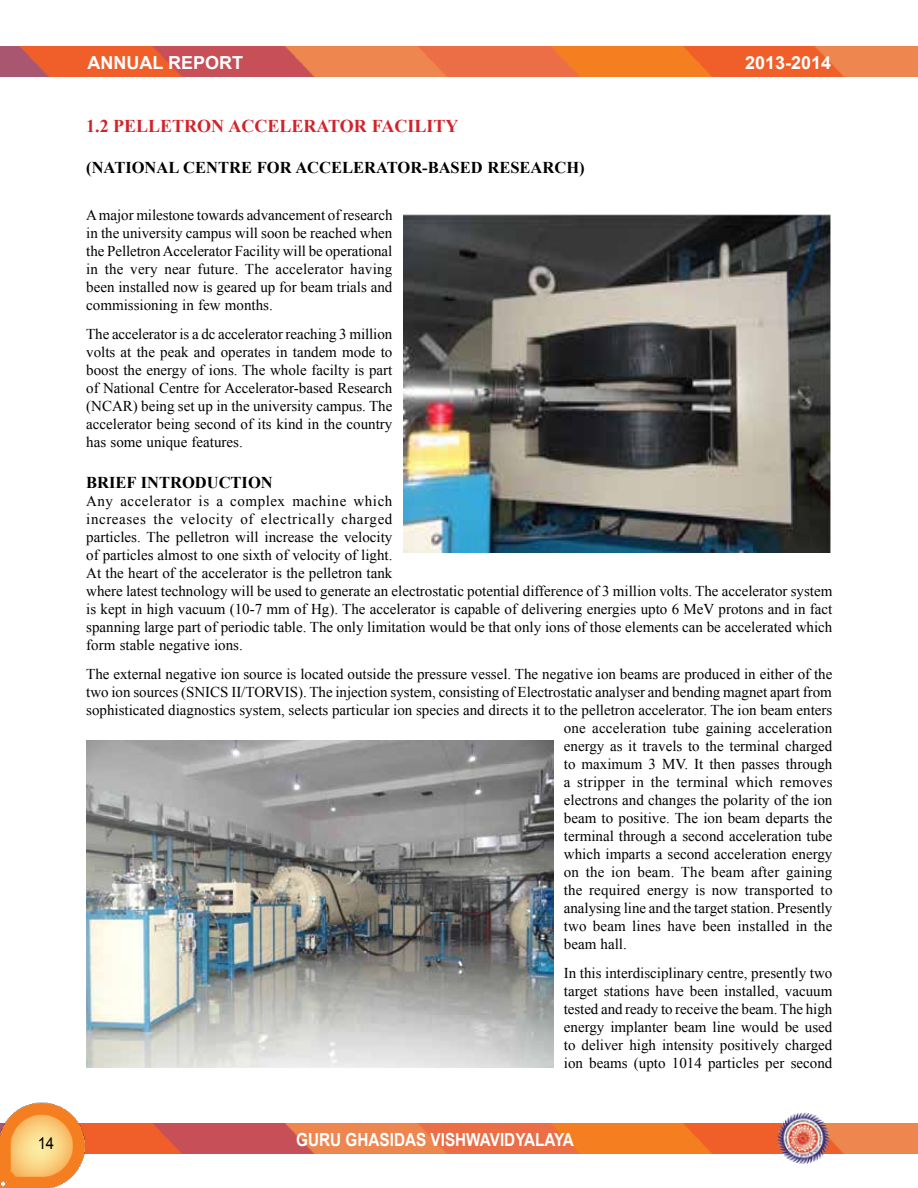
<style>
.page{position:relative;width:918px;height:1188px;background:#fff}
.page>*{position:absolute;margin:0;border:0;box-sizing:border-box;transform-origin:0 0}
.t1{font:700 18px "Times New Roman";color:#d2232a}
.t2{font:700 18px "Arial";color:#fff;scale:.85 1}
.t3{font:700 18px "Arial";color:#fff}
.t4{font:700 16.5px "Times New Roman";color:#000}
.t5{font:16.5px "Arial";color:#000;scale:.9 1}
.t6{font:15px/18px "Times New Roman";color:#000;text-align:justify}
.t7{font:15px "Times New Roman";letter-spacing:.02em;color:#000}
</style>
<div class="page">
<img style="left:86px;top:1123px;width:832px;height:30px">
<img style="left:0;top:1102px;width:86px;height:86px">
<img style="left:0;top:46px;width:918px;height:30px">
<img style="left:776px;top:1112px;width:55px;height:51px">
<img style="left:86px;top:741px;width:467px;height:327px">
<img style="left:403px;top:214px;width:428px;height:338px">
<p class="t3" style="left:88px;top:50px;width:157px">ANNUAL REPORT</p>
<p class="t3" style="left:745px;top:50px;width:88px">2013-2014</p>
<p class="t1" style="left:86px;top:113px;width:374px">1.2 PELLETRON ACCELERATOR FACILITY</p>
<p class="t4" style="left:86px;top:156px;width:500px">(NATIONAL CENTRE FOR ACCELERATOR-BASED RESEARCH)</p>
<p class="t6" style="left:86px;top:206px;width:308px">A major milestone towards advancement of research in the university campus will soon be reached when the Pelletron Accelerator Facility will be operational in the very near future. The accelerator having been installed now is geared up for beam trials and commissioning in few months.</p>
<p class="t6" style="left:86px;top:325px;width:308px">The accelerator is a dc accelerator reaching 3 million volts at the peak and operates in tandem mode to boost the energy of ions. The whole facilty is part of National Centre for Accelerator-based Research (NCAR) being set up in the university campus. The accelerator being second of its kind in the country has some unique features.</p>
<p class="t4" style="left:86px;top:471px;width:109px">BRIEF INTRODUCTION</p>
<p class="t6" style="left:86px;top:492px;width:748px;text-align:left">Any accelerator is a complex machine which<br>increases the velocity of electrically charged<br>particles. The pelletron will increase the velocity<br>of particles almost to one sixth of velocity of light.<br>At the heart of the accelerator is the pelletron tank<br>where latest technology will be used to generate an electrostatic potential difference of 3 million volts. The accelerator system is kept in high vacuum (10-7 mm of Hg). The accelerator is capable of delivering energies upto 6 MeV protons and in fact spanning large part of periodic table. The only limitation would be that only ions of those elements can be accelerated which form stable negative ions.</p>
<p class="t6" style="left:86px;top:665px;width:748px">The external negative ion source is located outside the pressure vessel. The negative ion beams are produced in either of the</p>
<p class="t6" style="left:86px;top:683px;width:747px">two ion sources (SNICS II/TORVIS). The injection system, consisting of Electrostatic analyser and bending magnet apart from</p>
<p class="t6" style="left:86px;top:701px;width:748px">sophisticated diagnostics system, selects particular ion species and directs it to the pelletron accelerator. The ion beam enters</p>
<p class="t6" style="left:564px;top:719px;width:270px">one acceleration tube gaining acceleration</p>
<p class="t6" style="left:564px;top:737px;width:270px">energy as it travels to the terminal charged</p>
<p class="t6" style="left:564px;top:755px;width:270px">to maximum 3 MV. It then passes through</p>
<p class="t7" style="left:564px;top:772px;width:270px">a stripper in the terminal which removes</p>
<p class="t6" style="left:564px;top:791px;width:270px">electrons and changes the polarity of the ion</p>
<p class="t6" style="left:564px;top:809px;width:270px">beam to positive. The ion beam departs the</p>
<p class="t6" style="left:564px;top:827px;width:270px">terminal through a second acceleration tube</p>
<p class="t6" style="left:564px;top:845px;width:270px">which imparts a second acceleration energy</p>
<p class="t6" style="left:564px;top:863px;width:270px">on the ion beam. The beam after gaining</p>
<p class="t6" style="left:564px;top:881px;width:270px">the required energy is now transported to</p>
<p class="t6" style="left:564px;top:899px;width:270px">analysing line and the target station. Presently</p>
<p class="t6" style="left:564px;top:917px;width:270px">two beam lines have been installed in the</p>
<p class="t6" style="left:564px;top:935px;width:65px">beam hall.</p>
<p class="t6" style="left:564px;top:964px;width:270px">In this interdisciplinary centre, presently two target stations have been installed, vacuum tested and ready to receive the beam. The high energy implanter beam line would be used to deliver high intensity positively charged ion beams (upto 1014 particles per second</p>
<p class="t5" style="left:38px;top:1132px;width:20px">14</p>
<p class="t2" style="left:296px;top:1128px;width:328px">GURU GHASIDAS VISHWAVIDYALAYA</p>
</div>
